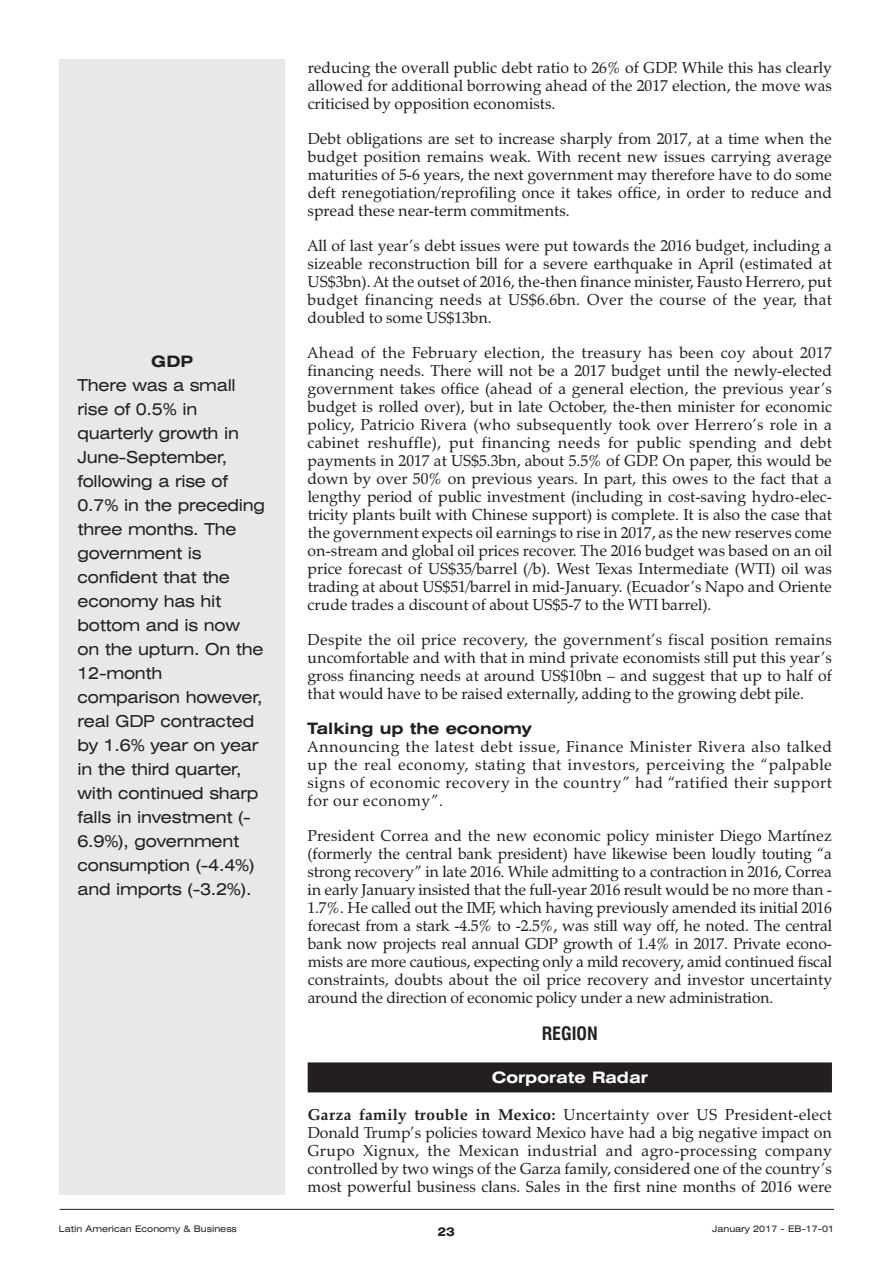
<style>
.page{position:relative;width:893px;height:1263px;background:#fff}
.page>*{position:absolute;margin:0;border:0;box-sizing:border-box;transform-origin:0 0}
.t1{font:700 condensed 18px "Swiss 721 BT";color:#231f20}
.t2{font:expanded 16.5px/24px "Swiss 721 BT";letter-spacing:-.015em;color:#231f20}
.t3{font:15.75px/18px "Zapf Calligraphic 801 BT";color:#231f20;text-align:justify}
.t4{font:700 expanded 15.75px "Swiss 721 BT";color:#231f20}
.t5{font:700 expanded 15.75px "Swiss 721 BT";color:#fff}
.t6{font:700 expanded 12px "Swiss 721 BT";color:#231f20}
.t7{font:expanded 9px "Swiss 721 BT";color:#231f20}
.s1{font-weight:700}
</style>
<div class="page">
<div style="left:308px;top:1062px;width:524px;height:30px;background:#231f20"></div>
<div style="left:60px;top:60px;width:225px;height:1135px;background:#e7e8e9"></div>
<hr style="left:60px;top:1209px;width:774px;height:1px;background:#231f20">
<p class="t4" style="left:151px;top:353px;width:43px">GDP</p>
<p class="t2" style="left:78px;top:373px;width:189px">There was a small rise of 0.5% in quarterly growth in<br>June-September, following a rise of<br>0.7% in the preceding three months. The government is confident that the economy has hit bottom and is now on the upturn. On the<br>12-month comparison however, real GDP contracted by 1.6% year on year in the third quarter, with continued sharp falls in investment (-<br>6.9%), government consumption (-4.4%) and imports (-3.2%).</p>
<p class="t3" style="left:308px;top:59px;width:526px">reducing the overall public debt ratio to 26% of GDP. While this has clearly allowed for additional borrowing ahead of the 2017 election, the move was criticised by opposition economists.</p>
<p class="t3" style="left:308px;top:130px;width:526px">Debt obligations are set to increase sharply from 2017, at a time when the budget position remains weak. With recent new issues carrying average maturities of 5-6 years, the next government may therefore have to do some deft renegotiation/reprofiling once it takes office, in order to reduce and spread these near-term commitments.</p>
<p class="t3" style="left:308px;top:237px;width:526px">All of last year’s debt issues were put towards the 2016 budget, including a sizeable reconstruction bill for a severe earthquake in April (estimated at US$3bn). At the outset of 2016, the-then finance minister, Fausto Herrero, put budget financing needs at US$6.6bn. Over the course of the year, that doubled to some US$13bn.</p>
<p class="t3" style="left:308px;top:344px;width:526px">Ahead of the February election, the treasury has been coy about 2017 financing needs. There will not be a 2017 budget until the newly-elected government takes office (ahead of a general election, the previous year’s budget is rolled over), but in late October, the-then minister for economic policy, Patricio Rivera (who subsequently took over Herrero’s role in a cabinet reshuffle), put financing needs for public spending and debt payments in 2017 at US$5.3bn, about 5.5% of GDP. On paper, this would be down by over 50% on previous years. In part, this owes to the fact that a lengthy period of public investment (including in cost-saving hydro-elec&shy;tricity plants built with Chinese support) is complete. It is also the case that the government expects oil earnings to rise in 2017, as the new reserves come on-stream and global oil prices recover. The 2016 budget was based on an oil price forecast of US$35/barrel (/b). West Texas Intermediate (WTI) oil was trading at about US$51/barrel in mid-January. (Ecuador’s Napo and Oriente crude trades a discount of about US$5-7 to the WTI barrel).</p>
<p class="t3" style="left:308px;top:631px;width:526px">Despite the oil price recovery, the government’s fiscal position remains uncomfortable and with that in mind private economists still put this year’s gross financing needs at around US$10bn – and suggest that up to half of that would have to be raised externally, adding to the growing debt pile.</p>
<p class="t4" style="left:308px;top:719px;width:226px">Talking up the economy</p>
<p class="t3" style="left:308px;top:738px;width:526px">Announcing the latest debt issue, Finance Minister Rivera also talked up the real economy, stating that investors, perceiving the “palpable signs of economic recovery in the country” had “ratified their support for our economy”.</p>
<p class="t3" style="left:308px;top:827px;width:526px">President Correa and the new economic policy minister Diego Martínez (formerly the central bank president) have likewise been loudly touting “a strong recovery” in late 2016. While admitting to a contraction in 2016, Correa in early January insisted that the full-year 2016 result would be no more than - 1.7%. He called out the IMF, which having previously amended its initial 2016 forecast from a stark -4.5% to -2.5%, was still way off, he noted. The central bank now projects real annual GDP growth of 1.4% in 2017. Private econo&shy;mists are more cautious, expecting only a mild recovery, amid continued fiscal constraints, doubts about the oil price recovery and investor uncertainty around the direction of economic policy under a new administration.</p>
<p class="t1" style="left:542px;top:1024px;width:58px">REGION</p>
<p class="t5" style="left:492px;top:1069px;width:157px">Corporate Radar</p>
<p class="t3" style="left:308px;top:1106px;width:526px"><span class="s1">Garza family trouble in Mexico:</span> Uncertainty over US President-elect Donald Trump’s policies toward Mexico have had a big negative impact on Grupo Xignux, the Mexican industrial and agro-processing company controlled by two wings of the Garza family, considered one of the country’s most powerful business clans. Sales in the first nine months of 2016 were</p>
<p class="t7" style="left:59px;top:1224px;width:180px">Latin American Economy &amp; Business</p>
<p class="t6" style="left:437px;top:1225px;width:19px">23</p>
<p class="t7" style="left:712px;top:1224px;width:123px">January 2017 - EB-17-01</p>
</div>
